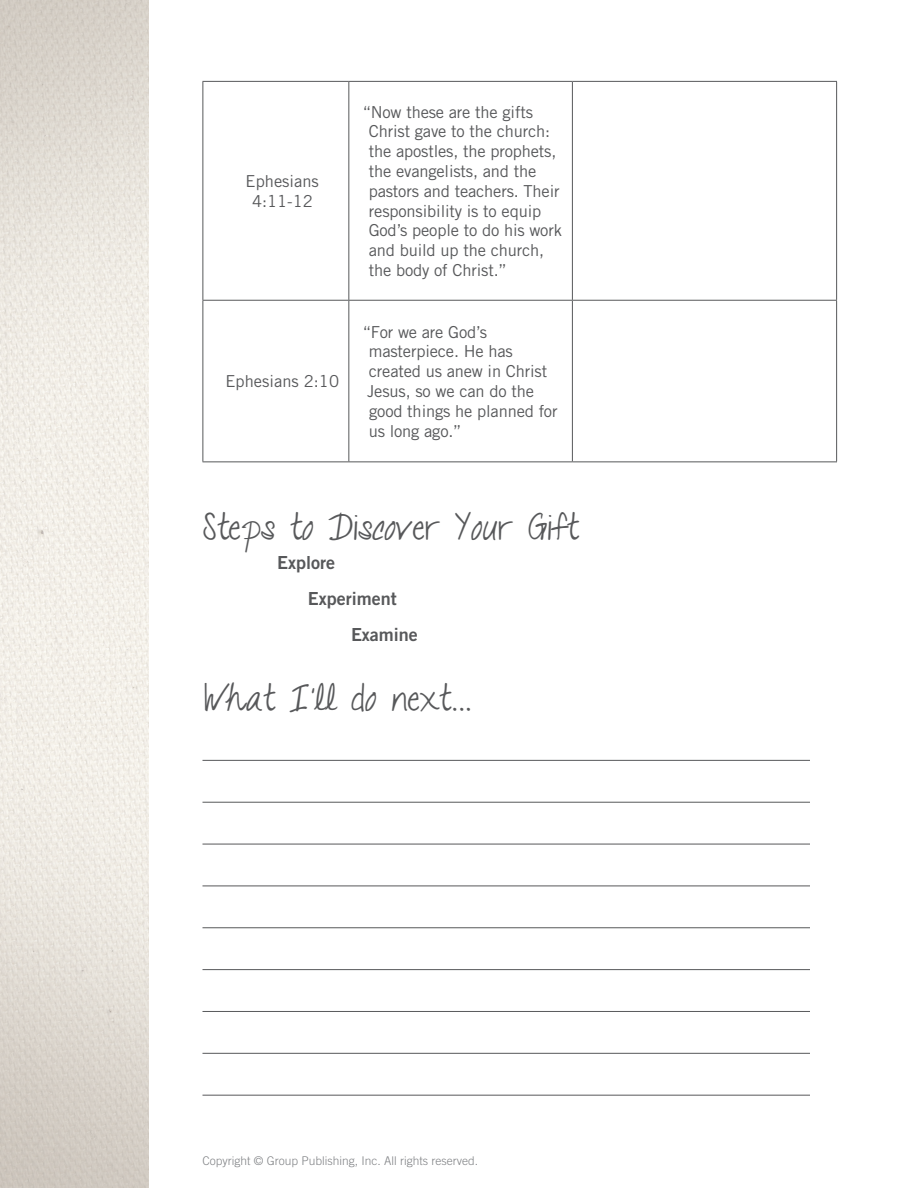
<style>
.page{position:relative;width:918px;height:1188px;background:#fff}
.page>*{position:absolute;margin:0;border:0;box-sizing:border-box;transform-origin:0 0}
.Subhead{font:36px "Talkingtothe Moon";color:#57585a}
.Head{font:18px "Trade Gothic LT Std Bd 2";color:#57585a}
.t1{font:16.5px/19.8px "Trade Gothic LT Std";letter-spacing:-.01em;color:#57585a}
.t2{font:300 12px "Trade Gothic LT Std";color:#808285}
</style>
<div class="page">
<img style="left:0;top:0;width:148px;height:1188px">
<hr style="left:202px;top:760px;width:608px;height:1px;background:#57585a">
<hr style="left:202px;top:802px;width:608px;height:1px;background:#57585a">
<hr style="left:202px;top:844px;width:608px;height:1px;background:#57585a">
<hr style="left:202px;top:886px;width:608px;height:1px;background:#57585a">
<hr style="left:202px;top:927px;width:608px;height:1px;background:#57585a">
<hr style="left:202px;top:969px;width:608px;height:1px;background:#57585a">
<hr style="left:202px;top:1011px;width:608px;height:1px;background:#57585a">
<hr style="left:202px;top:1053px;width:608px;height:1px;background:#57585a">
<hr style="left:202px;top:1095px;width:608px;height:1px;background:#57585a">
<hr style="left:202px;top:81px;width:147px;height:1px;background:#57585a">
<hr style="left:202px;top:82px;width:1px;height:218px;background:#57585a">
<hr style="left:349px;top:81px;width:223px;height:1px;background:#57585a">
<hr style="left:348px;top:82px;width:1px;height:218px;background:#57585a">
<hr style="left:572px;top:81px;width:265px;height:1px;background:#57585a">
<hr style="left:572px;top:82px;width:1px;height:218px;background:#57585a">
<hr style="left:836px;top:82px;width:1px;height:218px;background:#57585a">
<hr style="left:202px;top:300px;width:147px;height:1px;background:#57585a">
<hr style="left:202px;top:301px;width:1px;height:160px;background:#57585a">
<hr style="left:349px;top:300px;width:223px;height:1px;background:#57585a">
<hr style="left:348px;top:301px;width:1px;height:160px;background:#57585a">
<hr style="left:572px;top:300px;width:265px;height:1px;background:#57585a">
<hr style="left:572px;top:301px;width:1px;height:160px;background:#57585a">
<hr style="left:836px;top:301px;width:1px;height:160px;background:#57585a">
<hr style="left:202px;top:461px;width:147px;height:1px;background:#57585a">
<hr style="left:349px;top:461px;width:223px;height:1px;background:#57585a">
<hr style="left:572px;top:461px;width:265px;height:1px;background:#57585a">
<p class="t1" style="left:246px;top:171px;width:75px;text-align:center">Ephesians<br>4:11-12</p>
<p class="t1" style="left:225px;top:371px;width:115px">Ephesians 2:10</p>
<p class="t1" style="left:369px;top:102px;width:195px;text-indent:-6px">“Now these are the gifts<br>Christ gave to the church: the apostles, the prophets, the evangelists, and the pastors and teachers. Their responsibility is to equip<br>God’s people to do his work and build up the church, the body of Christ.”</p>
<p class="t1" style="left:363px;top:322px;width:196px">“For we are God’s masterpiece. He has created us anew in Christ<br>Jesus, so we can do the good things he planned for us long ago.”</p>
<p class="Subhead" style="left:203px;top:506px;width:377px">Steps to Discover Your Gift</p>
<p class="Head" style="left:277px;top:552px;width:59px">Explore</p>
<p class="Head" style="left:308px;top:588px;width:90px">Experiment</p>
<p class="Head" style="left:351px;top:624px;width:68px">Examine</p>
<p class="Subhead" style="left:204px;top:678px;width:268px">What I’ll do next...</p>
<p class="t2" style="left:202px;top:1154px;width:277px">Copyright © Group Publishing, Inc. All rights reserved.</p>
</div>
